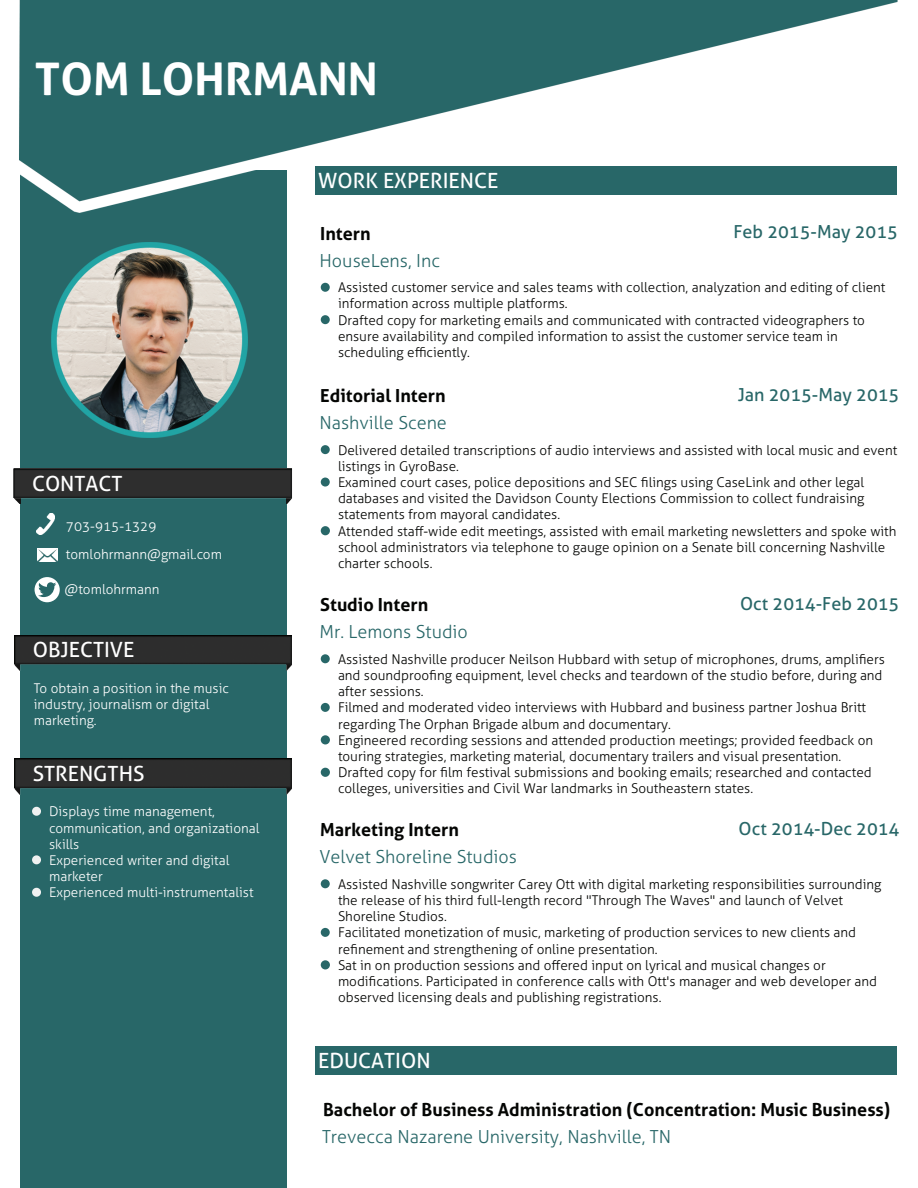
<style>
.page{position:relative;width:918px;height:1188px;background:#fff}
.page>*{position:absolute;margin:0;border:0;box-sizing:border-box;transform-origin:0 0}
.t1{font:700 45px "Aller";color:#fff}
.t2{font:21px "Aller";color:#fff}
.t3{font:700 18px "Aller";color:#040503}
.t4{font:300 18px "Aller";color:#286768}
.t5{font:18px "Aller";color:#286768}
.t6{font:300 13.5px/16.2px "Aller";color:#040503}
.t7{font:300 13.5px/16.2px "Aller";color:#fff}
</style>
<div class="page">
<div style="left:20px;top:170px;width:266px;height:1018px;background:#286768"></div>
<img style="left:14px;top:635px;width:278px;height:36px">
<div style="left:32px;top:807px;width:9px;height:9px;background:#f0f1f1;border-radius:50%"></div>
<div style="left:32px;top:855px;width:9px;height:9px;background:#f0f1f1;border-radius:50%"></div>
<div style="left:32px;top:888px;width:9px;height:9px;background:#f0f1f1;border-radius:50%"></div>
<img style="left:14px;top:759px;width:278px;height:35px">
<svg style="left:35px;top:577px;width:25px;height:25px"></svg>
<img style="left:38px;top:549px;width:20px;height:12px">
<img style="left:36px;top:513px;width:18px;height:21px">
<svg style="left:14px;top:499px;width:6px;height:5px"></svg>
<svg style="left:286px;top:499px;width:6px;height:5px"></svg>
<img style="left:13px;top:467px;width:279px;height:32px">
<div style="left:315px;top:1046px;width:582px;height:29px;background:#286768"></div>
<div style="left:321px;top:283px;width:9px;height:9px;background:#286768;border-radius:50%"></div>
<div style="left:321px;top:315px;width:9px;height:9px;background:#286768;border-radius:50%"></div>
<div style="left:321px;top:445px;width:9px;height:9px;background:#286768;border-radius:50%"></div>
<div style="left:321px;top:478px;width:9px;height:9px;background:#286768;border-radius:50%"></div>
<div style="left:321px;top:526px;width:9px;height:9px;background:#286768;border-radius:50%"></div>
<div style="left:321px;top:654px;width:9px;height:9px;background:#286768;border-radius:50%"></div>
<div style="left:321px;top:703px;width:9px;height:9px;background:#286768;border-radius:50%"></div>
<div style="left:321px;top:735px;width:9px;height:9px;background:#286768;border-radius:50%"></div>
<div style="left:321px;top:768px;width:9px;height:9px;background:#286768;border-radius:50%"></div>
<div style="left:321px;top:879px;width:9px;height:9px;background:#286768;border-radius:50%"></div>
<div style="left:321px;top:928px;width:9px;height:9px;background:#286768;border-radius:50%"></div>
<div style="left:321px;top:960px;width:9px;height:9px;background:#286768;border-radius:50%"></div>
<img style="left:19px;top:0;width:879px;height:214px">
<img style="left:52px;top:243px;width:195px;height:195px">
<h1 class="t1" style="left:35px;top:51px;width:345px">TOM LOHRMANN</h1>
<h2 class="t2" style="left:318px;top:168px;width:182px">WORK EXPERIENCE</h2>
<h3 class="t3" style="left:320px;top:222px;width:52px">Intern</h3>
<h3 class="t5" style="left:733px;top:221px;width:166px">Feb 2015-May 2015</h3>
<h3 class="t4" style="left:319px;top:249px;width:122px">HouseLens, Inc</h3>
<p class="t6" style="left:338px;top:279px;width:549px">Assisted customer service and sales teams with collection, analyzation and editing of client information across multiple platforms.<br>Drafted copy for marketing emails and communicated with contracted videographers to ensure availability and compiled information to assist the customer service team in scheduling efficiently.</p>
<h3 class="t3" style="left:320px;top:384px;width:127px">Editorial Intern</h3>
<h3 class="t5" style="left:738px;top:383px;width:163px">Jan 2015-May 2015</h3>
<h2 class="t2" style="left:32px;top:471px;width:92px">CONTACT</h2>
<p class="t7" style="left:66px;top:518px;width:92px">703-915-1329</p>
<p class="t7" style="left:66px;top:546px;width:157px">tomlohrmann@gmail.com</p>
<p class="t7" style="left:65px;top:582px;width:97px">@tomlohrmann</p>
<h2 class="t2" style="left:33px;top:637px;width:103px">OBJECTIVE</h2>
<p class="t7" style="left:34px;top:680px;width:196px">To obtain a position in the music industry, journalism or digital marketing.</p>
<h2 class="t2" style="left:33px;top:760px;width:113px">STRENGTHS</h2>
<p class="t7" style="left:49px;top:803px;width:212px">Displays time management, communication, and organizational skills<br>Experienced writer and digital marketer<br>Experienced multi-instrumentalist</p>
<h3 class="t4" style="left:319px;top:412px;width:129px">Nashville Scene</h3>
<p class="t6" style="left:338px;top:442px;width:561px">Delivered detailed transcriptions of audio interviews and assisted with local music and event listings in GyroBase.<br>Examined court cases, police depositions and SEC filings using CaseLink and other legal databases and visited the Davidson County Elections Commission to collect fundraising statements from mayoral candidates.<br>Attended staff-wide edit meetings, assisted with email marketing newsletters and spoke with school administrators via telephone to gauge opinion on a Senate bill concerning Nashville charter schools.</p>
<h3 class="t3" style="left:320px;top:594px;width:110px">Studio Intern</h3>
<h3 class="t5" style="left:740px;top:593px;width:161px">Oct 2014-Feb 2015</h3>
<h3 class="t4" style="left:319px;top:621px;width:150px">Mr. Lemons Studio</h3>
<p class="t6" style="left:338px;top:651px;width:548px">Assisted Nashville producer Neilson Hubbard with setup of microphones, drums, amplifiers and soundproofing equipment, level checks and teardown of the studio before, during and after sessions.<br>Filmed and moderated video interviews with Hubbard and business partner Joshua Britt regarding The Orphan Brigade album and documentary.<br>Engineered recording sessions and attended production meetings; provided feedback on touring strategies, marketing material, documentary trailers and visual presentation.<br>Drafted copy for film festival submissions and booking emails; researched and contacted colleges, universities and Civil War landmarks in Southeastern states.</p>
<h3 class="t3" style="left:320px;top:819px;width:140px">Marketing Intern</h3>
<h3 class="t5" style="left:739px;top:818px;width:162px">Oct 2014-Dec 2014</h3>
<h3 class="t4" style="left:319px;top:846px;width:199px">Velvet Shoreline Studios</h3>
<p class="t6" style="left:338px;top:876px;width:545px">Assisted Nashville songwriter Carey Ott with digital marketing responsibilities surrounding the release of his third full-length record "Through The Waves" and launch of Velvet Shoreline Studios.<br>Facilitated monetization of music, marketing of production services to new clients and refinement and strengthening of online presentation.<br>Sat in on production sessions and offered input on lyrical and musical changes or modifications. Participated in conference calls with Ott's manager and web developer and observed licensing deals and publishing registrations.</p>
<h2 class="t2" style="left:318px;top:1048px;width:114px">EDUCATION</h2>
<h3 class="t3" style="left:323px;top:1099px;width:569px">Bachelor of Business Administration (Concentration: Music Business)</h3>
<h3 class="t4" style="left:322px;top:1126px;width:351px">Trevecca Nazarene University, Nashville, TN</h3>
</div>
